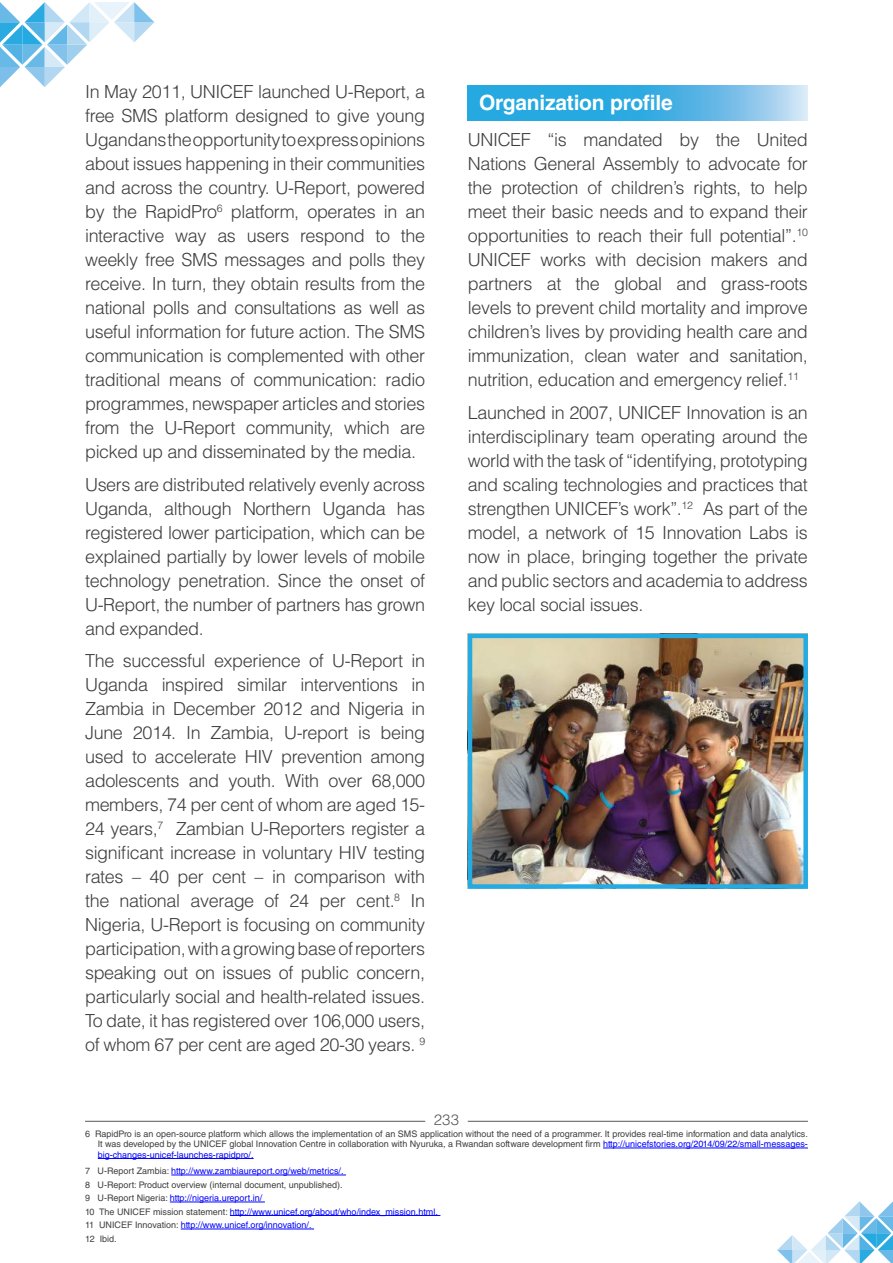
<style>
.page{position:relative;width:893px;height:1263px;background:#fff}
.page>*{position:absolute;margin:0;border:0;box-sizing:border-box;transform-origin:0 0}
.t1{font:700 21px "Helvetica LT Std";letter-spacing:-.01em;color:#fff}
.t2{font:300 18px/24px "Helvetica LT Std";letter-spacing:-.02em;color:#3e3e3f;text-align:justify}
.t3{font:300 15px "Helvetica LT Std";color:#57585a}
.t4{font:9px/10.5px "Helvetica LT Std";color:#3e3e3f;text-align:justify}
.t5{font:9px/13.5px "Helvetica LT Std";color:#00f}
.s1{color:#00f}
.s2{color:#3e3e3f}
</style>
<div class="page">
<svg style="left:777px;top:1201px;width:116px;height:62px"></svg>
<svg style="left:0;top:2px;width:154px;height:85px"></svg>
<hr style="left:85px;top:1121px;width:340px;height:1px;background:#57585a">
<hr style="left:468px;top:1121px;width:340px;height:1px;background:#57585a">
<svg style="left:468px;top:85px;width:340px;height:35px"></svg>
<img style="left:473px;top:639px;width:330px;height:245px">
<div style="left:468px;top:634px;width:340px;height:255px;border:4px solid #25aae2"></div>
<hr style="left:603px;top:1148px;width:205px;height:1px;background:#00f">
<hr style="left:98px;top:1158px;width:156px;height:1px;background:#00f">
<hr style="left:171px;top:1175px;width:175px;height:1px;background:#00f">
<hr style="left:170px;top:1202px;width:95px;height:1px;background:#00f">
<hr style="left:230px;top:1215px;width:210px;height:1px;background:#00f">
<hr style="left:181px;top:1229px;width:133px;height:1px;background:#00f">
<p class="t2" style="left:85px;top:79px;width:342px">In May 2011, UNICEF launched U-Report, a free SMS platform designed to give young Ugandans the opportunity to express opinions about issues happening in their communities and across the country. U-Report, powered by the RapidPro<sup>6</sup> platform, operates in an interactive way as users respond to the weekly free SMS messages and polls they receive. In turn, they obtain results from the national polls and consultations as well as useful information for future action. The SMS communication is complemented with other traditional means of communication: radio programmes, newspaper articles and stories from the U-Report community, which are picked up and disseminated by the media.</p>
<p class="t2" style="left:85px;top:472px;width:342px">Users are distributed relatively evenly across Uganda, although Northern Uganda has registered lower participation, which can be explained partially by lower levels of mobile technology penetration. Since the onset of U-Report, the number of partners has grown and expanded.</p>
<p class="t2" style="left:85px;top:648px;width:342px">The successful experience of U-Report in Uganda inspired similar interventions in Zambia in December 2012 and Nigeria in June 2014. In Zambia, U-report is being used to accelerate HIV prevention among adolescents and youth. With over 68,000 members, 74 per cent of whom are aged 15- 24 years,<sup>7</sup> Zambian U-Reporters register a significant increase in voluntary HIV testing rates – 40 per cent – in comparison with the national average of 24 per cent.<sup>8</sup> In Nigeria, U-Report is focusing on community participation, with a growing base of reporters speaking out on issues of public concern, particularly social and health-related issues.<br>To date, it has registered over 106,000 users, of whom 67 per cent are aged 20-30 years. <sup>9</sup></p>
<p class="t1" style="left:479px;top:89px;width:195px">Organization profile</p>
<p class="t2" style="left:468px;top:128px;width:342px">UNICEF “is mandated by the United Nations General Assembly to advocate for the protection of children’s rights, to help meet their basic needs and to expand their opportunities to reach their full potential”.<sup>10<br></sup>UNICEF works with decision makers and partners at the global and grass-roots levels to prevent child mortality and improve children’s lives by providing health care and immunization, clean water and sanitation, nutrition, education and emergency relief.<sup>11</sup></p>
<p class="t2" style="left:468px;top:400px;width:342px">Launched in 2007, UNICEF Innovation is an interdisciplinary team operating around the world with the task of “identifying, prototyping and scaling technologies and practices that strengthen UNICEF’s work”.<sup>12</sup> As part of the model, a network of 15 Innovation Labs is now in place, bringing together the private and public sectors and academia to address key local social issues.</p>
<p class="t3" style="left:434px;top:1111px;width:27px">233</p>
<p class="t4" style="left:98px;top:1128px;width:712px;text-indent:-13px">6 RapidPro is an open-source platform which allows the implementation of an SMS application without the need of a programmer. It provides real-time information and data analytics.<br>It was developed by the UNICEF global Innovation Centre in collaboration with Nyuruka, a Rwandan software development firm <span class="s1">http://unicefstories.org/2014/09/22/small-messages&shy;big-changes-unicef-launches-rapidpro/.</span></p>
<p class="t5" style="left:85px;top:1164px;width:354px"><span class="s2">7 U-Report Zambia:</span> http://www.zambiaureport.org/web/metrics/.<br><span class="s2">8 U-Report: Product overview (internal document, unpublished).<br>9 U-Report Nigeria:</span> http://nigeria.ureport.in/<br><span class="s2">10 The UNICEF mission statement:</span> http://www.unicef.org/about/who/index_mission.html.<br><span class="s2">11 UNICEF Innovation:</span> http://www.unicef.org/innovation/.<br><span class="s2">12 Ibid.</span></p>
</div>
